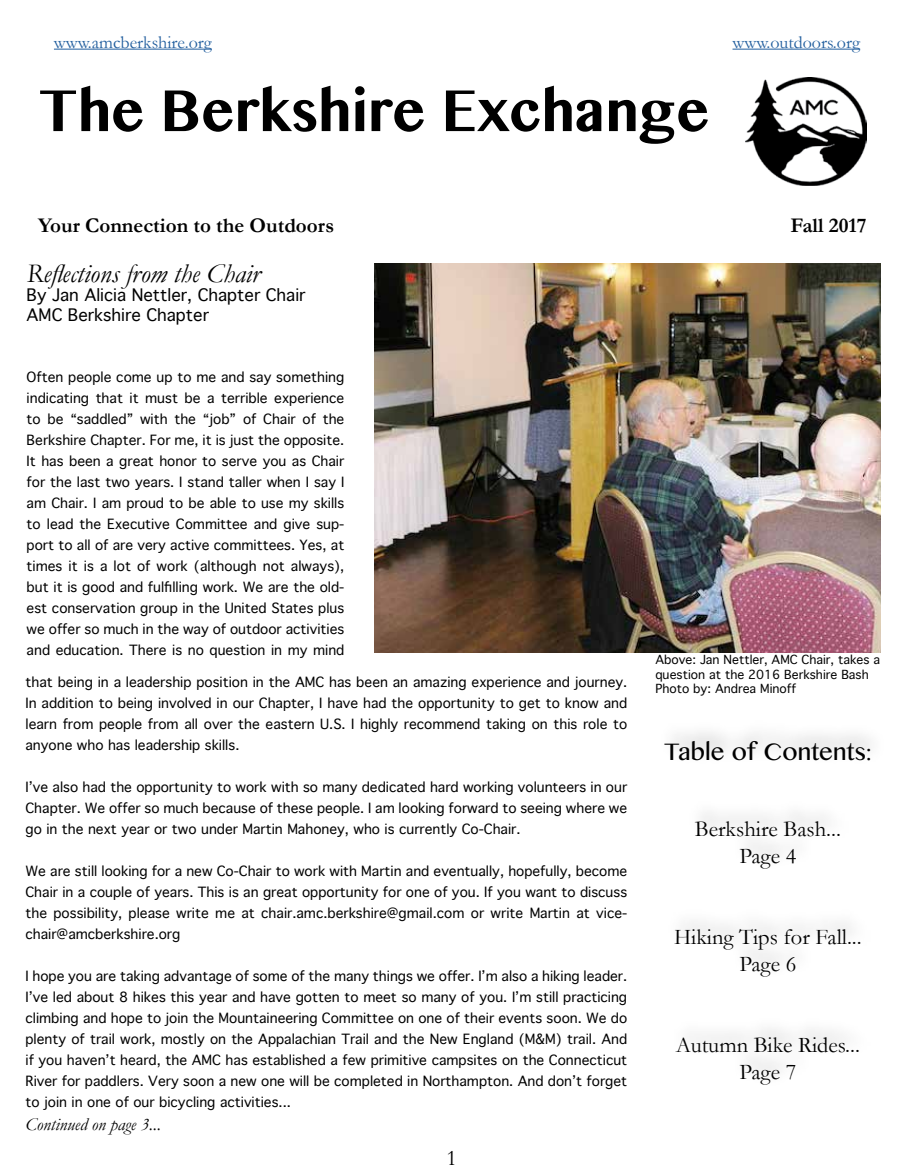
<style>
.page{position:relative;width:906px;height:1176px;background:#fff}
.page>*{position:absolute;margin:0;border:0;box-sizing:border-box;transform-origin:0 0}
.t1{font:700 58.35px "Myanmar MN";color:#000;scale:.94 1}
.t2{font:italic 27px "Garamond";color:#000}
.t3{font:24px "Myanmar MN";color:#000}
.t4{font:22.5px/27px "Garamond";color:#000;text-align:center}
.t5{font:700 21px "Garamond";color:#000}
.t6{font:18px "Garamond";color:#215e9e}
.t7{font:italic 18px "Garamond";color:#000}
.t8{font:16.5px/19.8px "Thonburi";color:#000}
.t9{font:13.5px/21px "Thonburi";color:#000;text-align:justify}
.t10{font:12px/14.4px "Thonburi";color:#000}
</style>
<div class="page">
<img style="left:745px;top:78px;width:121px;height:108px">
<hr style="left:732px;top:49px;width:128px;height:1px;background:#215e9e">
<hr style="left:54px;top:49px;width:158px;height:1px;background:#215e9e">
<img style="left:374px;top:264px;width:506px;height:389px">
<h3 class="t6" style="left:54px;top:31px;width:159px">www.amcberkshire.org</h3>
<h3 class="t6" style="left:732px;top:31px;width:129px">www.outdoors.org</h3>
<h1 class="t1" style="left:38px;top:77px;width:716px">The Berkshire Exchange</h1>
<h3 class="t5" style="left:38px;top:213px;width:297px">Your Connection to the Outdoors</h3>
<h3 class="t5" style="left:790px;top:213px;width:78px">Fall 2017</h3>
<h2 class="t2" style="left:27px;top:257px;width:235px">Reflections from the Chair</h2>
<p class="t8" style="left:27px;top:286px;width:280px">By Jan Alicia Nettler, Chapter Chair<br>AMC Berkshire Chapter</p>
<p class="t9" style="left:27px;top:366px;width:319px">Often people come up to me and say something indicating that it must be a terrible experience to be “saddled” with the “job” of Chair of the Berkshire Chapter. For me, it is just the opposite.<br>It has been a great honor to serve you as Chair for the last two years. I stand taller when I say I am Chair. I am proud to be able to use my skills to lead the Executive Committee and give sup&shy;port to all of are very active committees. Yes, at times it is a lot of work (although not always), but it is good and fulfilling work. We are the old&shy;est conservation group in the United States plus we offer so much in the way of outdoor activities and education. There is no question in my mind</p>
<p class="t9" style="left:26px;top:671px;width:603px">that being in a leadership position in the AMC has been an amazing experience and journey.<br>In addition to being involved in our Chapter, I have had the opportunity to get to know and learn from people from all over the eastern U.S. I highly recommend taking on this role to anyone who has leadership skills.</p>
<p class="t9" style="left:26px;top:776px;width:603px">I’ve also had the opportunity to work with so many dedicated hard working volunteers in our Chapter. We offer so much because of these people. I am looking forward to seeing where we go in the next year or two under Martin Mahoney, who is currently Co-Chair.</p>
<p class="t9" style="left:26px;top:860px;width:603px">We are still looking for a new Co-Chair to work with Martin and eventually, hopefully, become Chair in a couple of years. This is an great opportunity for one of you. If you want to discuss the possibility, please write me at chair.amc.berkshire@gmail.com or write Martin at vice&shy;chair@amcberkshire.org</p>
<p class="t9" style="left:26px;top:965px;width:603px">I hope you are taking advantage of some of the many things we offer. I’m also a hiking leader.<br>I’ve led about 8 hikes this year and have gotten to meet so many of you. I’m still practicing climbing and hope to join the Mountaineering Committee on one of their events soon. We do plenty of trail work, mostly on the Appalachian Trail and the New England (M&amp;M) trail. And if you haven’t heard, the AMC has established a few primitive campsites on the Connecticut River for paddlers. Very soon a new one will be completed in Northampton. And don’t forget to join in one of our bicycling activities...</p>
<h3 class="t7" style="left:26px;top:1113px;width:137px">Continued on page 3...</h3>
<h3 class="t4" style="left:446px;top:1144px;width:12px">1</h3>
<p class="t10" style="left:655px;top:653px;width:226px">Above: Jan Nettler, AMC Chair, takes a question at the 2016 Berkshire Bash<br>Photo by: Andrea Minoff</p>
<h3 class="t3" style="left:664px;top:738px;width:209px">Table of Contents:</h3>
<h3 class="t4" style="left:695px;top:815px;width:148px">Berkshire Bash...<br>Page 4</h3>
<h3 class="t4" style="left:674px;top:923px;width:189px">Hiking Tips for Fall...<br>Page 6</h3>
<h3 class="t4" style="left:676px;top:1031px;width:186px">Autumn Bike Rides...<br>Page 7</h3>
</div>
